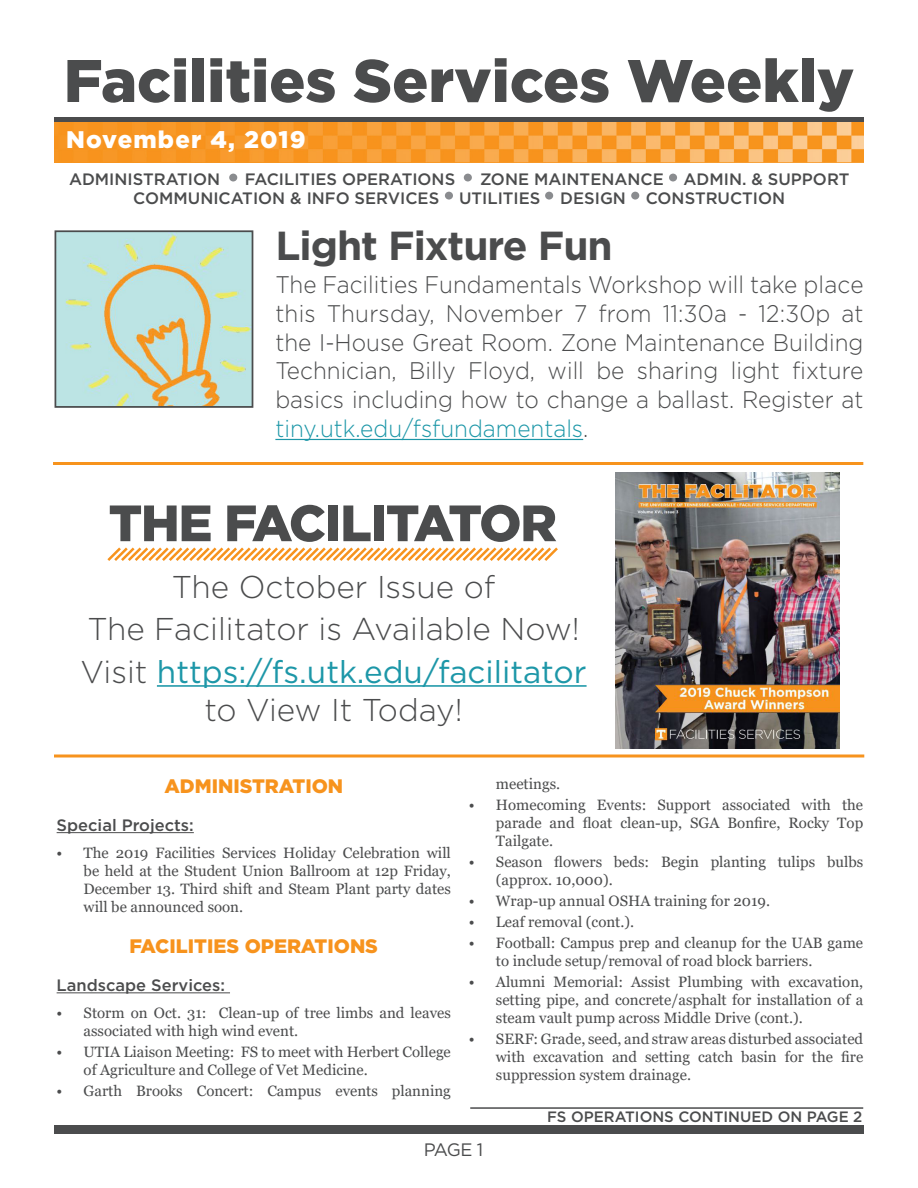
<style>
.page{position:relative;width:918px;height:1188px;background:#fff}
.page>*{position:absolute;margin:0;border:0;box-sizing:border-box;transform-origin:0 0}
.t1{font:900 60px "Gotham";color:#4b4c4d}
.t2{font:900 51px "Gotham";letter-spacing:-.025em;color:#4b4c4d}
.t3{font:700 40.5px "Gotham";letter-spacing:-.025em;color:#4b4c4d}
.t4{font:31.5px/37.8px "Gotham";color:#1d97a8;text-align:center}
.t5{font:300 31.5px "Gotham";color:#4b4c4d}
.t6{font:300 24px/28.8px "Gotham";color:#4b4c4d;text-align:justify;scale:.94 1}
.t7{font:900 24px "Gotham";letter-spacing:.05em;color:#fff}
.t8{font:900 19.5px "Gotham";color:#f7931d}
.t9{font:18px "Gotham";color:#4b4c4d}
.t10{font:500 16.5px/19.8px "Gotham";color:#4b4c4d}
.t11{font:15px/18px "Georgia";color:#4b4c4d;text-align:justify}
.t12{font:500 15px "Gotham";color:#4b4c4d}
.s1{color:#1d97a8}
.s2{font-weight:300;color:#4b4c4d}
</style>
<div class="page">
<div style="left:54px;top:117px;width:810px;height:6px;background:#4b4c4d"></div>
<div style="left:54px;top:1125px;width:810px;height:9px;background:#4b4c4d"></div>
<img style="left:54px;top:122px;width:810px;height:40px">
<div style="left:229px;top:174px;width:8px;height:7px;background:#8a8c8f;border-radius:50%"></div>
<div style="left:445px;top:192px;width:8px;height:8px;background:#8a8c8f;border-radius:50%"></div>
<div style="left:669px;top:174px;width:8px;height:7px;background:#8a8c8f;border-radius:50%"></div>
<div style="left:464px;top:174px;width:8px;height:7px;background:#8a8c8f;border-radius:50%"></div>
<div style="left:545px;top:192px;width:8px;height:8px;background:#8a8c8f;border-radius:50%"></div>
<div style="left:631px;top:192px;width:8px;height:8px;background:#8a8c8f;border-radius:50%"></div>
<hr style="left:470px;top:1107px;width:393px;height:2px;background:#4b4c4d">
<hr style="left:57px;top:832px;width:137px;height:1px;background:#4b4c4d">
<hr style="left:57px;top:992px;width:173px;height:1px;background:#4b4c4d">
<img style="left:58px;top:233px;width:192px;height:172px">
<div style="left:55px;top:230px;width:198px;height:178px;border:2px solid #4b4c4d"></div>
<img style="left:616px;top:472px;width:223px;height:276px">
<svg style="left:54px;top:754px;width:810px;height:4px;background:#f8ad55"></svg>
<hr style="left:157px;top:685px;width:430px;height:2px;background:#1d97a8">
<svg style="left:107px;top:547px;width:451px;height:14px"></svg>
<hr style="left:53px;top:462px;width:810px;height:3px;background:#f7931d">
<hr style="left:275px;top:439px;width:308px;height:1px;background:#1d97a8">
<p class="t1" style="left:64px;top:39px;width:792px">Facilities Services Weekly</p>
<p class="t7" style="left:66px;top:123px;width:241px">November 4, 2019</p>
<p class="t10" style="left:69px;top:169px;width:153px">ADMINISTRATION</p>
<p class="t10" style="left:245px;top:169px;width:212px">FACILITIES OPERATIONS</p>
<p class="t10" style="left:133px;top:169px;width:718px;text-indent:347px">ZONE MAINTENANCE ADMIN. &amp; SUPPORT<br>COMMUNICATION &amp; INFO SERVICES UTILITIES DESIGN CONSTRUCTION</p>
<p class="t3" style="left:275px;top:219px;width:339px">Light Fixture Fun</p>
<p class="t6" style="left:275px;top:270px;width:627px">The Facilities Fundamentals Workshop will take place this Thursday, November 7 from 11:30a - 12:30p at the I-House Great Room. Zone Maintenance Building Technician, Billy Floyd, will be sharing light fixture basics including how to change a ballast. Register at <span class="s1">tiny.utk.edu/fsfundamentals</span>.</p>
<p class="t2" style="left:109px;top:488px;width:450px">THE FACILITATOR</p>
<p class="t5" style="left:172px;top:567px;width:325px">The October Issue of</p>
<p class="t5" style="left:87px;top:609px;width:494px">The Facilitator is Available Now!</p>
<p class="t4" style="left:81px;top:652px;width:508px"><span class="s2">Visit</span> https://fs.utk.edu/facilitator <span class="s2">to View It Today!</span></p>
<p class="t8" style="left:164px;top:773px;width:180px">ADMINISTRATION</p>
<p class="t10" style="left:57px;top:815px;width:139px">Special Projects:</p>
<p class="t11" style="left:84px;top:844px;width:369px;text-indent:-27px">• The 2019 Facilities Services Holiday Celebration will be held at the Student Union Ballroom at 12p Friday, December 13. Third shift and Steam Plant party dates will be announced soon.</p>
<p class="t8" style="left:130px;top:933px;width:250px">FACILITIES OPERATIONS</p>
<p class="t10" style="left:57px;top:975px;width:170px">Landscape Services:</p>
<p class="t11" style="left:84px;top:1004px;width:369px;text-indent:-27px">• Storm on Oct. 31: Clean-up of tree limbs and leaves associated with high wind event.</p>
<p class="t11" style="left:84px;top:1043px;width:369px;text-indent:-27px">• UTIA Liaison Meeting: FS to meet with Herbert College of Agriculture and College of Vet Medicine.</p>
<p class="t11" style="left:57px;top:1082px;width:396px">• Garth Brooks Concert: Campus events planning</p>
<p class="t11" style="left:496px;top:775px;width:66px">meetings.</p>
<p class="t11" style="left:496px;top:796px;width:369px;text-indent:-27px">• Homecoming Events: Support associated with the parade and float clean-up, SGA Bonfire, Rocky Top Tailgate.</p>
<p class="t11" style="left:496px;top:853px;width:369px;text-indent:-27px">• Season flowers beds: Begin planting tulips bulbs (approx. 10,000).</p>
<p class="t11" style="left:469px;top:892px;width:303px">• Wrap-up annual OSHA training for 2019.</p>
<p class="t11" style="left:469px;top:913px;width:167px">• Leaf removal (cont.).</p>
<p class="t11" style="left:496px;top:934px;width:369px;text-indent:-27px">• Football: Campus prep and cleanup for the UAB game to include setup/removal of road block barriers.</p>
<p class="t11" style="left:496px;top:973px;width:369px;text-indent:-27px">• Alumni Memorial: Assist Plumbing with excavation, setting pipe, and concrete/asphalt for installation of a steam vault pump across Middle Drive (cont.).</p>
<p class="t11" style="left:496px;top:1030px;width:369px;text-indent:-27px">• SERF: Grade, seed, and straw areas disturbed associated with excavation and setting catch basin for the fire suppression system drainage.</p>
<p class="t12" style="left:547px;top:1107px;width:317px">FS OPERATIONS CONTINUED ON PAGE 2</p>
<p class="t9" style="left:424px;top:1138px;width:61px">PAGE 1</p>
</div>
